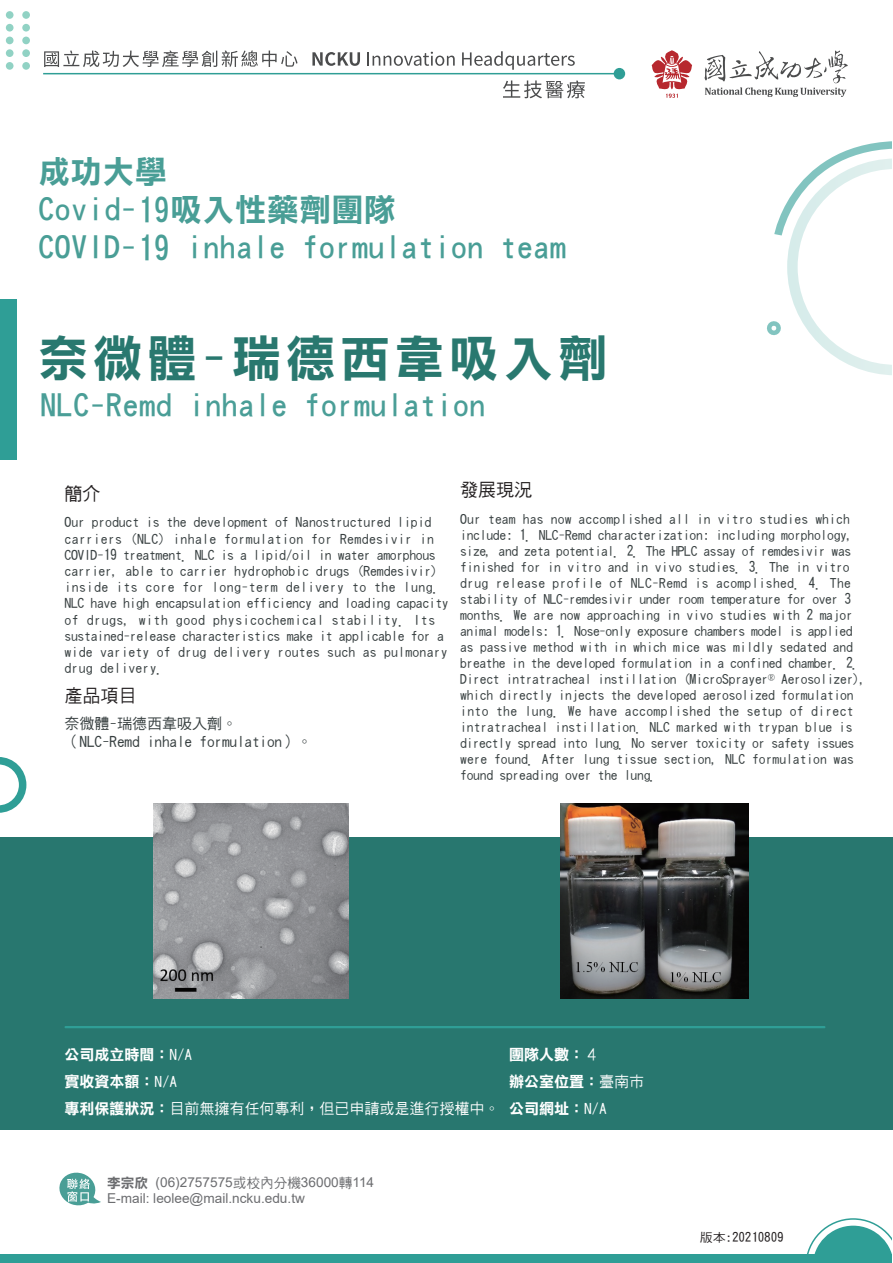
<style>
.page{position:relative;width:893px;height:1263px;background:#fff}
.page>*{position:absolute;margin:0;border:0;box-sizing:border-box;transform-origin:0 0}
.t1{font:49.5px "DF Li Hei Bd WIN BF";letter-spacing:.1em;color:#29786f}
.t2{font:31.5px "DF Li Hei Bd WIN BF";letter-spacing:.025em;color:#499e96}
.t3{font:31.5px "DF Li Hei Bd WIN BF";letter-spacing:.025em;color:#4a9e97}
.t4{font:18px "DF Hei Md HK BF";color:#231f20}
.t5{font:15px/27px "DF Li Hei Bd HK BF";color:#fff}
.t6{font:15px/18px "DF Hei Md HK BF";color:#373f40}
.t7{font:15px "DF Hei Md HK BF";color:#fff}
.t8{font:13.65px/16.4px "Arial";color:#6c6d70}
.t9{font:13.5px/16.2px "DF Hei Md HK BF";letter-spacing:.005em;color:#373f40}
.t10{font:13.35px/16px "DF Hei Md HK BF";letter-spacing:-.01em;color:#373f40}
.t11{font:12px "DF Hei Md HK BF";color:#231f20;scale:1.07 1}
.s1{font-family:"Ming Li U"}
.s2{font-family:"DF Hei Md HK BF"}
.s3{font-family:"DF Li Hei Bd HK BF"}
.s4{font-family:"DF Li Hei Bd WIN BF"}
</style>
<div class="page">
<div style="left:0;top:299px;width:16px;height:161px;background:#2f9e96"></div>
<svg style="left:0;top:757px;width:26px;height:56px"></svg>
<div style="left:22px;top:62px;width:8px;height:8px;background:#91d2c4;border-radius:50%"></div>
<div style="left:22px;top:49px;width:8px;height:8px;background:#91d2c4;border-radius:50%"></div>
<div style="left:22px;top:37px;width:8px;height:7px;background:#91d2c4;border-radius:50%"></div>
<div style="left:22px;top:24px;width:8px;height:8px;background:#91d2c4;border-radius:50%"></div>
<div style="left:22px;top:11px;width:8px;height:8px;background:#91d2c4;border-radius:50%"></div>
<div style="left:6px;top:62px;width:8px;height:8px;background:#91d2c4;border-radius:50%"></div>
<div style="left:6px;top:49px;width:8px;height:8px;background:#91d2c4;border-radius:50%"></div>
<div style="left:6px;top:37px;width:8px;height:7px;background:#91d2c4;border-radius:50%"></div>
<div style="left:6px;top:24px;width:8px;height:8px;background:#91d2c4;border-radius:50%"></div>
<div style="left:6px;top:11px;width:8px;height:8px;background:#91d2c4;border-radius:50%"></div>
<svg style="left:767px;top:141px;width:124px;height:234px"></svg>
<svg style="left:807px;top:1218px;width:84px;height:36px"></svg>
<div style="left:0;top:1254px;width:891px;height:9px;background:#2f9e96"></div>
<hr style="left:43px;top:73px;width:576px;height:1px;background:#2f9e96">
<div style="left:614px;top:68px;width:11px;height:11px;background:#2f9e96;border-radius:50%"></div>
<svg style="left:44px;top:50px;width:254px;height:17px"></svg>
<svg style="left:312px;top:52px;width:48px;height:14px"></svg>
<svg style="left:367px;top:52px;width:88px;height:14px"></svg>
<svg style="left:462px;top:51px;width:113px;height:19px"></svg>
<svg style="left:503px;top:80px;width:82px;height:18px"></svg>
<svg style="left:704px;top:50px;width:144px;height:47px"></svg>
<svg style="left:652px;top:50px;width:40px;height:48px"></svg>
<div style="left:0;top:838px;width:893px;height:292px;background:#28776f"></div>
<svg style="left:59px;top:1172px;width:42px;height:34px"></svg>
<hr style="left:65px;top:1026px;width:760px;height:2px;background:#2f9e96">
<img style="left:561px;top:803px;width:188px;height:195px">
<img style="left:153px;top:803px;width:196px;height:195px">
<h2 class="t2" style="left:38px;top:156px;width:130px">成功大學</h2>
<h2 class="t2" style="left:38px;top:194px;width:359px">Covid-19吸入性藥劑團隊</h2>
<h2 class="t2" style="left:38px;top:231px;width:529px">COVID-19 inhale formulation team</h2>
<h1 class="t1" style="left:38px;top:333px;width:571px">奈微體-瑞德西韋吸入劑</h1>
<h2 class="t3" style="left:40px;top:390px;width:446px">NLC-Remd inhale formulation</h2>
<h3 class="t4" style="left:65px;top:485px;width:37px">簡介</h3>
<p class="t9" style="left:65px;top:514px;width:386px">Our product is the development of Nanostructured lipid carriers (NLC) inhale formulation for Remdesivir in COVID-19 treatment. NLC is a lipid/oil in water amorphous carrier, able to carrier hydrophobic drugs (Remdesivir) inside its core for long-term delivery to the lung.<br>NLC have high encapsulation efficiency and loading capacity of drugs, with good physicochemical stability. Its sustained-release characteristics make it applicable for a wide variety of drug delivery routes such as pulmonary drug delivery.</p>
<h3 class="t4" style="left:65px;top:686px;width:73px">產品項目</h3>
<p class="t6" style="left:65px;top:714px;width:249px">奈微體-瑞德西韋吸入劑。（NLC-Remd inhale formulation）。</p>
<h3 class="t4" style="left:460px;top:480px;width:73px">發展現況</h3>
<p class="t10" style="left:460px;top:511px;width:408px">Our team has now accomplished all in vitro studies which include: 1. NLC-Remd characterization: including morphology, size, and zeta potential. 2. The HPLC assay of remdesivir was finished for in vitro and in vivo studies. 3. The in vitro drug release profile of NLC-Remd is acomplished. 4. The stability of NLC-remdesivir under room temperature for over 3 months. We are now approaching in vivo studies with 2 major animal models: 1. Nose-only exposure chambers model is applied as passive method with in which mice was mildly sedated and breathe in the developed formulation in a confined chamber. 2.<br>Direct intratracheal instillation (MicroSprayer<span class="s1">®</span> Aerosolizer), which directly injects the developed aerosolized formulation into the lung. We have accomplished the setup of direct intratracheal instillation. NLC marked with trypan blue is directly spread into lung. No server toxicity or safety issues were found. After lung tissue section, NLC formulation was found spreading over the lung.</p>
<p class="t5" style="left:65px;top:1041px;width:129px">公司成立時間：<span class="s2">N/A</span>實收資本額：<span class="s2">N/A</span></p>
<p class="t7" style="left:65px;top:1100px;width:437px"><span class="s3">專利保護狀況：</span>目前無擁有任何專利，但已申請或是進行授權中。</p>
<p class="t5" style="left:509px;top:1041px;width:136px">團隊人數：<span class="s2">４<br></span>辦公室位置：<span class="s2">臺南市</span>公司網址：<span class="s2">N/A</span></p>
<p class="t8" style="left:107px;top:1174px;width:269px"><span class="s4">李宗欣</span> (06)2757575<span class="s2">或校內分機</span>36000<span class="s2">轉</span>114<br>E-mail: leolee@mail.ncku.edu.tw</p>
<p class="t11" style="left:700px;top:1231px;width:80px">版本:20210809</p>
</div>
